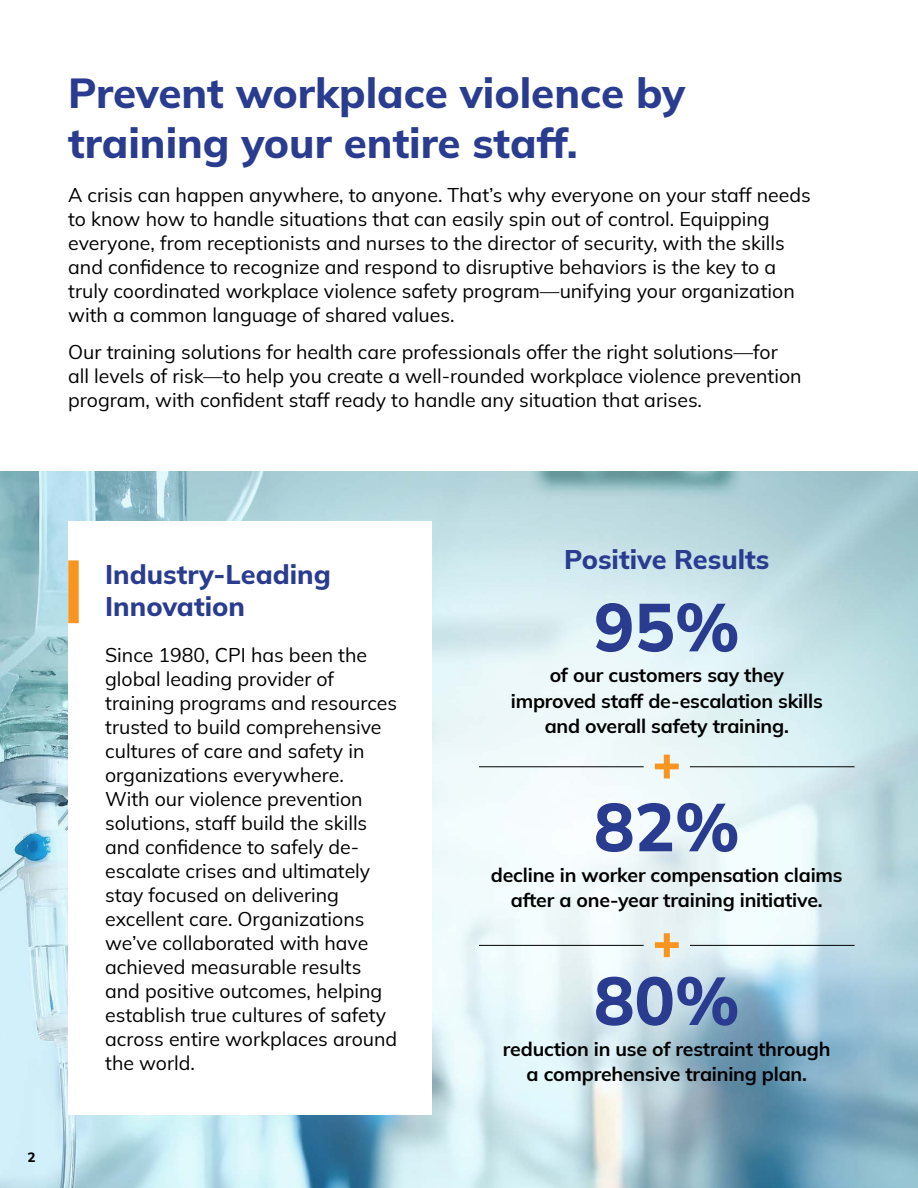
<style>
.page{position:relative;width:918px;height:1188px;background:#fff}
.page>*{position:absolute;margin:0;border:0;box-sizing:border-box;transform-origin:0 0}
.t1{font:800 67.5px "Mulish";color:#293c8f}
.t2{font:800 42px/50.4px "Mulish";color:#293c8f}
.t3{font:800 27px/32.4px "Mulish";color:#293c8f}
.t4{font:19.5px/24px "Mulish";color:#000}
.t5{font:700 19.5px/25.5px "Mulish";letter-spacing:-.01em;color:#000;text-align:center}
.t6{font:800 13.5px "Mulish";color:#000}
</style>
<div class="page">
<hr style="left:917px;top:0;width:1px;height:1188px;background:#e9f2fb">
<img style="left:0;top:472px;width:918px;height:716px">
<div style="left:68px;top:521px;width:364px;height:594px;background:#fff"></div>
<div style="left:68px;top:560px;width:11px;height:63px;background:#f89521"></div>
<hr style="left:479px;top:767px;width:165px;height:1px;background:#000">
<svg style="left:655px;top:755px;width:24px;height:24px"></svg>
<hr style="left:690px;top:767px;width:165px;height:1px;background:#000">
<hr style="left:479px;top:945px;width:165px;height:1px;background:#000">
<svg style="left:655px;top:933px;width:24px;height:24px"></svg>
<hr style="left:690px;top:945px;width:165px;height:1px;background:#000">
<h2 class="t2" style="left:68px;top:66px;width:618px">Prevent workplace violence by training your entire staff.</h2>
<p class="t4" style="left:68px;top:182px;width:744px">A crisis can happen anywhere, to anyone. That’s why everyone on your staff needs to know how to handle situations that can easily spin out of control. Equipping everyone, from receptionists and nurses to the director of security, with the skills and confidence to recognize and respond to disruptive behaviors is the key to a truly coordinated workplace violence safety program—unifying your organization with a common language of shared values.</p>
<p class="t4" style="left:68px;top:340px;width:735px">Our training solutions for health care professionals offer the right solutions—for all levels of risk—to help you create a well-rounded workplace violence prevention program, with confident staff ready to handle any situation that arises.</p>
<p class="t6" style="left:28px;top:1148px;width:10px">2</p>
<h3 class="t3" style="left:105px;top:557px;width:227px">Industry-Leading<br>Innovation</h3>
<p class="t4" style="left:105px;top:642px;width:294px">Since 1980, CPI has been the global leading provider of training programs and resources trusted to build comprehensive cultures of care and safety in organizations everywhere.<br>With our violence prevention solutions, staff build the skills and confidence to safely de&shy;escalate crises and ultimately stay focused on delivering excellent care. Organizations we’ve collaborated with have achieved measurable results and positive outcomes, helping establish true cultures of safety across entire workplaces around the world.</p>
<h3 class="t3" style="left:564px;top:542px;width:207px">Positive Results</h3>
<h1 class="t1" style="left:594px;top:580px;width:147px">95%</h1>
<p class="t5" style="left:511px;top:662px;width:313px">of our customers say they improved staff de-escalation skills and overall safety training.</p>
<h1 class="t1" style="left:594px;top:780px;width:147px">82%</h1>
<p class="t5" style="left:491px;top:862px;width:353px">decline in worker compensation claims after a one-year training initiative.</p>
<h1 class="t1" style="left:594px;top:954px;width:147px">80%</h1>
<p class="t5" style="left:503px;top:1035px;width:329px">reduction in use of restraint through a comprehensive training plan.</p>
</div>
